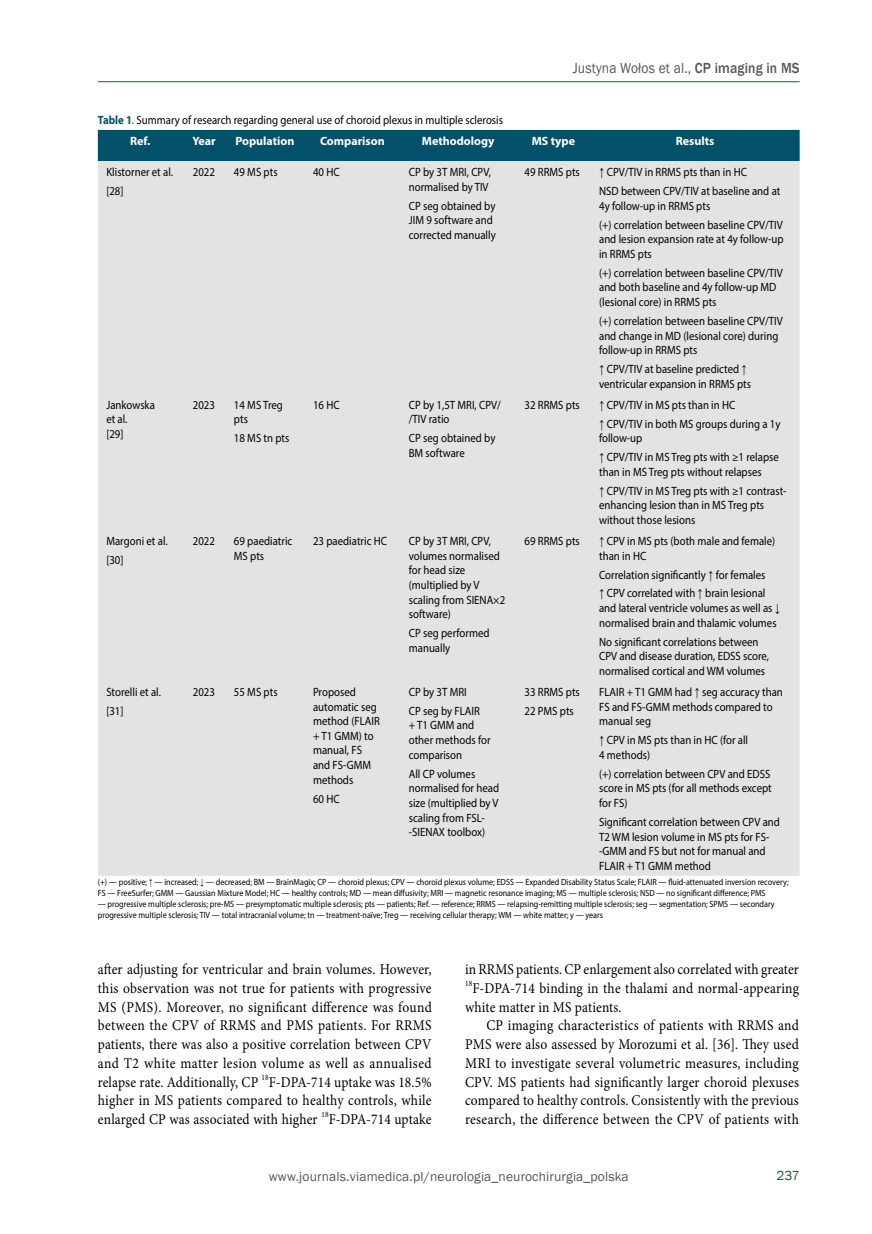
<style>
.page{position:relative;width:872px;height:1234px;background:#fff}
.page>*{position:absolute;margin:0;border:0;box-sizing:border-box;transform-origin:0 0}
.t1{font:15px/18.8px "Minion Pro";letter-spacing:.01em;color:#000;text-align:justify;scale:.9 1}
.t2{font:15px "Franklin Gothic";letter-spacing:.01em;color:#575756;scale:.9 1}
.t3{font:13.5px "Franklin Gothic";letter-spacing:.01em;color:#575756}
.t4{font:13.5px "Franklin Gothic";color:#176222}
.t5{font:12px/14.7px "Myriad Pro";color:#000;scale:.9 1}
.t6{font:700 12px "Myriad Pro";color:#fff}
.t7{font:9px/10.9px "Myriad Pro";color:#000;scale:.9 1}
.t8{font:8.25px "Minion Pro";color:#000;scale:.9 1}
.s1{font-weight:500}
.s2{font-weight:700;color:#03506b}
.s3{font-style:italic;color:#03506b}
.s4{font-weight:700;color:#fff}
.s5{font-family:"Times New Roman"}
</style>
<div class="page">
<hr style="left:98px;top:81px;width:701px;height:1px;background:#176222">
<div style="left:98px;top:130px;width:701px;height:31px;background:#03506b"></div>
<div style="left:98px;top:161px;width:701px;height:714px;background:#e3e3e3"></div>
<p class="t2" style="left:572px;top:58px;width:254px">Justyna Wołos et al., <span class="s1">CP imaging in MS</span></p>
<p class="t5" style="left:130px;top:109px;width:416px;line-height:21px;text-indent:-32px"><span class="s2">Table 1</span><span class="s3">.</span> Summary of research regarding general use of choroid plexus in multiple sclerosis<br><span class="s4">Ref.</span></p>
<p class="t6" style="left:192px;top:133px;width:25px">Year</p>
<p class="t6" style="left:235px;top:133px;width:60px">Population</p>
<p class="t6" style="left:320px;top:133px;width:66px">Comparison</p>
<p class="t6" style="left:422px;top:133px;width:74px">Methodology</p>
<p class="t6" style="left:531px;top:133px;width:45px">MS type</p>
<p class="t6" style="left:676px;top:133px;width:40px">Results</p>
<p class="t5" style="left:106px;top:162px;width:76px;line-height:18.9px">Klistorner et al. [28]</p>
<p class="t5" style="left:193px;top:164px;width:26px">2022</p>
<p class="t5" style="left:234px;top:164px;width:50px">49 MS pts</p>
<p class="t5" style="left:313px;top:164px;width:31px">40 HC</p>
<p class="t5" style="left:409px;top:164px;width:93px">CP by 3T MRI, CPV, normalised by TIV</p>
<p class="t5" style="left:409px;top:198px;width:98px">CP seg obtained by<br>JIM 9 software and corrected manually</p>
<p class="t5" style="left:524px;top:164px;width:63px">49 RRMS pts</p>
<p class="t5" style="left:599px;top:162px;width:203px;line-height:18.9px"><span class="s5">↑</span> CPV/TIV in RRMS pts than in HC<br>NSD between CPV/TIV at baseline and at</p>
<p class="t5" style="left:599px;top:196px;width:206px;line-height:18.9px">4y follow-up in RRMS pts<br>(+) correlation between baseline CPV/TIV</p>
<p class="t5" style="left:599px;top:231px;width:206px">and lesion expansion rate at 4y follow-up in RRMS pts</p>
<p class="t5" style="left:599px;top:265px;width:206px">(+) correlation between baseline CPV/TIV and both baseline and 4y follow-up MD (lesional core) in RRMS pts</p>
<p class="t5" style="left:599px;top:313px;width:206px">(+) correlation between baseline CPV/TIV and change in MD (lesional core) during follow-up in RRMS pts</p>
<p class="t5" style="left:599px;top:361px;width:170px"><span class="s5">↑</span> CPV/TIV at baseline predicted <span class="s5">↑ </span>ventricular expansion in RRMS pts</p>
<p class="t5" style="left:106px;top:397px;width:56px">Jankowska et al.<br>[29]</p>
<p class="t5" style="left:193px;top:397px;width:26px">2023</p>
<p class="t5" style="left:234px;top:397px;width:56px">14 MS Treg pts</p>
<p class="t5" style="left:234px;top:430px;width:63px">18 MS tn pts</p>
<p class="t5" style="left:313px;top:397px;width:31px">16 HC</p>
<p class="t5" style="left:409px;top:397px;width:104px">CP by 1,5T MRI, CPV/ /TIV ratio</p>
<p class="t5" style="left:409px;top:430px;width:98px">CP seg obtained by<br>BM software</p>
<p class="t5" style="left:524px;top:397px;width:63px">32 RRMS pts</p>
<p class="t5" style="left:599px;top:395px;width:203px;line-height:18.9px"><span class="s5">↑</span> CPV/TIV in MS pts than in HC<br><span class="s5">↑</span> CPV/TIV in both MS groups during a 1y</p>
<p class="t5" style="left:599px;top:428px;width:201px;line-height:18.9px">follow-up<br><span class="s5">↑</span> CPV/TIV in MS Treg pts with ≥1 relapse</p>
<p class="t5" style="left:599px;top:462px;width:210px;line-height:18.9px">than in MS Treg pts without relapses<br><span class="s5">↑</span> CPV/TIV in MS Treg pts with ≥1 contrast-</p>
<p class="t5" style="left:599px;top:497px;width:185px">enhancing lesion than in MS Treg pts without those lesions</p>
<p class="t5" style="left:106px;top:531px;width:70px;line-height:18.9px">Margoni et al. [30]</p>
<p class="t5" style="left:193px;top:533px;width:26px">2022</p>
<p class="t5" style="left:234px;top:533px;width:66px">69 paediatric<br>MS pts</p>
<p class="t5" style="left:313px;top:533px;width:84px">23 paediatric HC</p>
<p class="t5" style="left:409px;top:533px;width:109px">CP by 3T MRI, CPV, volumes normalised for head size (multiplied by V scaling from SIENA×2 software)</p>
<p class="t5" style="left:409px;top:625px;width:91px">CP seg performed manually</p>
<p class="t5" style="left:524px;top:533px;width:63px">69 RRMS pts</p>
<p class="t5" style="left:599px;top:533px;width:197px"><span class="s5">↑</span> CPV in MS pts (both male and female) than in HC</p>
<p class="t5" style="left:599px;top:564px;width:186px;line-height:18.9px">Correlation significantly <span class="s5">↑</span> for females <span class="s5">↑</span> CPV correlated with <span class="s5">↑</span> brain lesional</p>
<p class="t5" style="left:599px;top:600px;width:203px">and lateral ventricle volumes as well as <span class="s5">↓ </span>normalised brain and thalamic volumes</p>
<p class="t5" style="left:599px;top:634px;width:190px">No significant correlations between<br>CPV and disease duration, EDSS score, normalised cortical and WM volumes</p>
<p class="t5" style="left:409px;top:682px;width:81px;line-height:18.9px">CP by 3T MRI<br>CP seg by FLAIR</p>
<p class="t5" style="left:409px;top:717px;width:92px">+ T1 GMM and other methods for comparison</p>
<p class="t5" style="left:409px;top:765px;width:102px">All CP volumes normalised for head size (multiplied by V scaling from FSL--SIENAX toolbox)</p>
<p class="t5" style="left:106px;top:682px;width:62px;line-height:18.9px">Storelli et al. [31]</p>
<p class="t5" style="left:193px;top:684px;width:26px">2023</p>
<p class="t5" style="left:234px;top:684px;width:50px">55 MS pts</p>
<p class="t5" style="left:313px;top:684px;width:76px">Proposed automatic seg method (FLAIR + T1 GMM) to manual, FS and FS-GMM methods</p>
<p class="t5" style="left:313px;top:791px;width:31px">60 HC</p>
<p class="t5" style="left:524px;top:682px;width:63px;line-height:18.9px">33 RRMS pts<br>22 PMS pts</p>
<p class="t5" style="left:599px;top:684px;width:206px">FLAIR + T1 GMM had <span class="s5">↑</span> seg accuracy than<br>FS and FS-GMM methods compared to manual seg</p>
<p class="t5" style="left:599px;top:732px;width:167px"><span class="s5">↑</span> CPV in MS pts than in HC (for all<br>4 methods)</p>
<p class="t5" style="left:599px;top:766px;width:193px;text-align:justify">(+) correlation between CPV and EDSS score in MS pts (for all methods except for FS)</p>
<p class="t5" style="left:599px;top:814px;width:202px">Significant correlation between CPV and<br>T2 WM lesion volume in MS pts for FS--GMM and FS but not for manual and<br>FLAIR + T1 GMM method</p>
<p class="t7" style="left:98px;top:876px;width:769px">(+) — positive; <span class="s5">↑</span> — increased; <span class="s5">↓</span> — decreased; BM — BrainMagix; CP — choroid plexus; CPV — choroid plexus volume; EDSS — Expanded Disability Status Scale; FLAIR — fluid-attenuated inversion recovery;<br>FS — FreeSurfer; GMM — Gaussian Mixture Model; HC — healthy controls; MD — mean diffusivity; MRI — magnetic resonance imaging; MS — multiple sclerosis; NSD — no significant difference; PMS</p>
<p class="t7" style="left:98px;top:898px;width:753px">— progressive multiple sclerosis; pre-MS — presymptomatic multiple sclerosis; pts — patients; Ref. — reference; RRMS — relapsing-remitting multiple sclerosis; seg — segmentation; SPMS — secondary progressive multiple sclerosis; TIV — total intracranial volume; tn — treatment-naïve; Treg — receiving cellular therapy; WM — white matter; y — years</p>
<p class="t1" style="left:98px;top:959px;width:372px">after adjusting for ventricular and brain volumes. However, this observation was not true for patients with progressive MS (PMS). Moreover, no significant difference was found between the CPV of RRMS and PMS patients. For RRMS patients, there was also a positive correlation between CPV and T2 white matter lesion volume as well as annualised relapse rate. Additionally, CP <sup>18</sup>F-DPA-714 uptake was 18.5% higher in MS patients compared to healthy controls, while enlarged CP was associated with higher <sup>18</sup>F-DPA-714 uptake</p>
<p class="t1" style="left:465px;top:959px;width:372px">in RRMS patients. CP enlargement also correlated with greater</p>
<p class="t8" style="left:465px;top:977px;width:10px">18</p>
<p class="t1" style="left:465px;top:978px;width:372px;text-indent:7px">F-DPA-714 binding in the thalami and normal-appearing white matter in MS patients.</p>
<p class="t1" style="left:465px;top:1015px;width:372px;text-indent:21px">CP imaging characteristics of patients with RRMS and PMS were also assessed by Morozumi et al. [36]. They used MRI to investigate several volumetric measures, including CPV. MS patients had significantly larger choroid plexuses compared to healthy controls. Consistently with the previous research, the difference between the CPV of patients with</p>
<p class="t3" style="left:269px;top:1168px;width:361px">www.journals.viamedica.pl/neurologia_neurochirurgia_polska</p>
<p class="t4" style="left:776px;top:1166px;width:25px">237</p>
</div>
